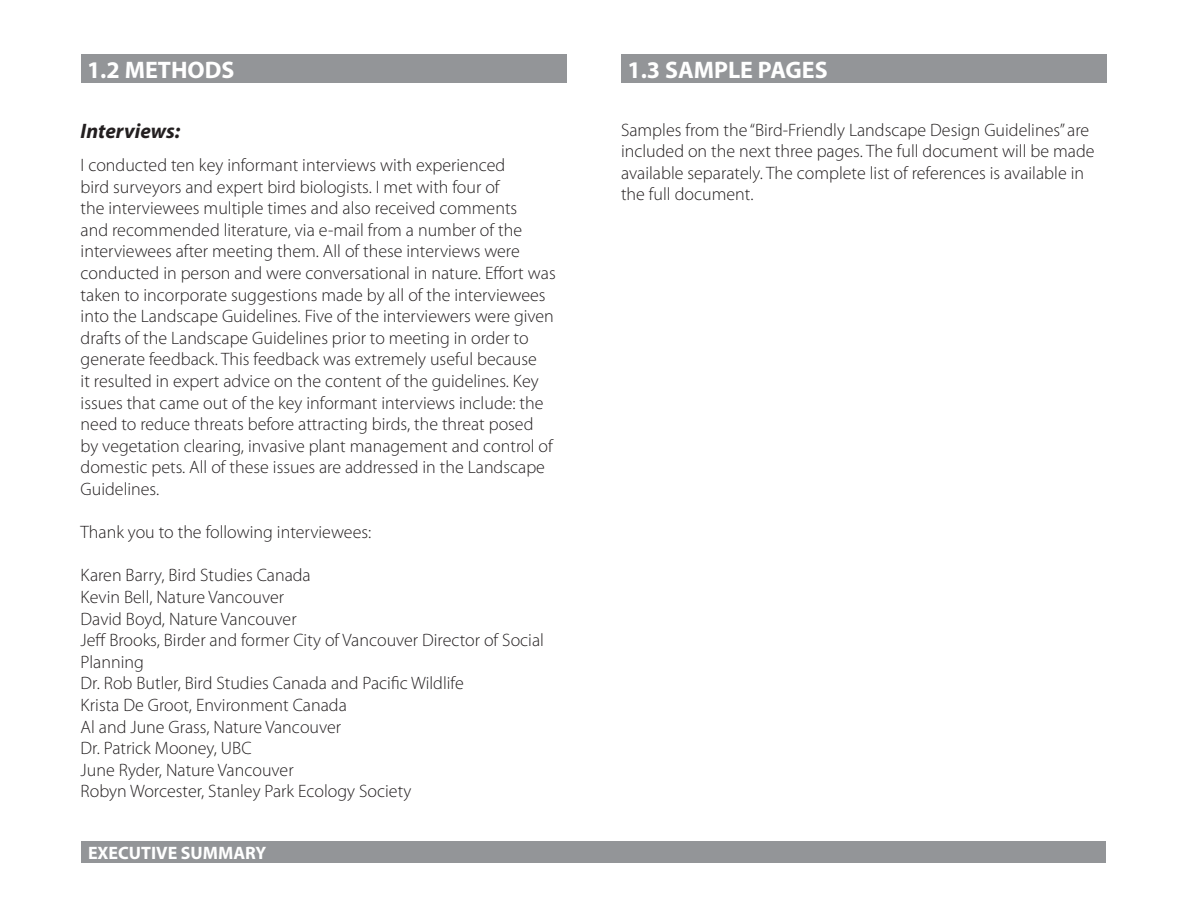
<style>
.page{position:relative;width:1188px;height:918px;background:#fff}
.page>*{position:absolute;margin:0;border:0;box-sizing:border-box;transform-origin:0 0}
.Titles{font:700 24px "Myriad Pro";color:#fff}
.Strategy_Titles{font:italic 700 21px "Myriad Pro";color:#231f20}
.t1{font:300 18px/21.6px "Myriad Pro";color:#231f20}
.Titles-2{font:700 18px "Myriad Pro";color:#fff}
</style>
<div class="page">
<div style="left:82px;top:841px;width:1024px;height:22px;background:#939598"></div>
<div style="left:81px;top:54px;width:486px;height:29px;background:#939598"></div>
<div style="left:621px;top:54px;width:486px;height:29px;background:#939598"></div>
<p class="Titles" style="left:87px;top:54px;width:149px">1.2 METHODS</p>
<p class="Strategy_Titles" style="left:81px;top:117px;width:101px">Interviews:</p>
<p class="t1" style="left:81px;top:154px;width:477px">I conducted ten key informant interviews with experienced<br>bird surveyors and expert bird biologists. I met with four of<br>the interviewees multiple times and also received comments<br>and recommended literature, via e-mail from a number of the interviewees after meeting them. All of these interviews were conducted in person and were conversational in nature. Effort was taken to incorporate suggestions made by all of the interviewees into the Landscape Guidelines. Five of the interviewers were given drafts of the Landscape Guidelines prior to meeting in order to generate feedback. This feedback was extremely useful because<br>it resulted in expert advice on the content of the guidelines. Key issues that came out of the key informant interviews include: the need to reduce threats before attracting birds, the threat posed by vegetation clearing, invasive plant management and control of domestic pets. All of these issues are addressed in the Landscape Guidelines.</p>
<p class="t1" style="left:81px;top:521px;width:292px">Thank you to the following interviewees:</p>
<p class="t1" style="left:81px;top:564px;width:232px">Karen Barry, Bird Studies Canada</p>
<p class="t1" style="left:81px;top:586px;width:205px">Kevin Bell, Nature Vancouver</p>
<p class="t1" style="left:81px;top:608px;width:218px">David Boyd, Nature Vancouver</p>
<p class="t1" style="left:81px;top:629px;width:465px">Jeff Brooks, Birder and former City of Vancouver Director of Social<br>Planning</p>
<p class="t1" style="left:81px;top:672px;width:385px">Dr. Rob Butler, Bird Studies Canada and Pacific Wildlife</p>
<p class="t1" style="left:81px;top:694px;width:268px">Krista De Groot, Environment Canada</p>
<p class="t1" style="left:81px;top:716px;width:262px">Al and June Grass, Nature Vancouver</p>
<p class="t1" style="left:81px;top:737px;width:172px">Dr. Patrick Mooney, UBC</p>
<p class="t1" style="left:81px;top:759px;width:215px">June Ryder, Nature Vancouver</p>
<p class="t1" style="left:81px;top:780px;width:332px">Robyn Worcester, Stanley Park Ecology Society</p>
<p class="Titles-2" style="left:88px;top:841px;width:180px">EXECUTIVE SUMMARY</p>
<p class="Titles" style="left:627px;top:54px;width:202px">1.3 SAMPLE PAGES</p>
<p class="t1" style="left:621px;top:119px;width:475px">Samples from the “Bird-Friendly Landscape Design Guidelines” are included on the next three pages. The full document will be made available separately. The complete list of references is available in the full document.</p>
</div>
